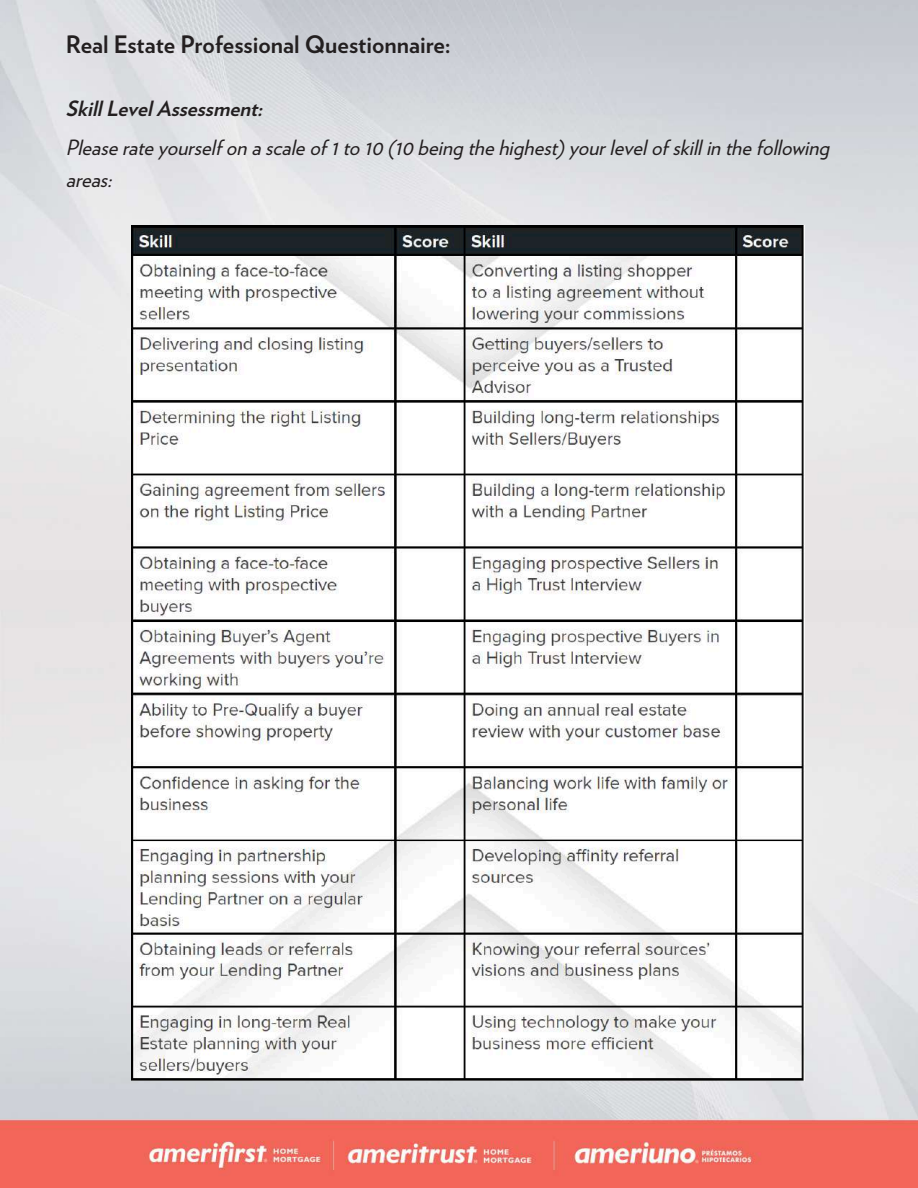
<style>
.page{position:relative;width:918px;height:1188px;background:#fff}
.page>*{position:absolute;margin:0;border:0;box-sizing:border-box;transform-origin:0 0}
.t1{font:700 24px "Verlag";color:#231f20}
.t2{font:italic 21px/31.5px "Verlag";color:#231f20}
.t3{font:italic 700 21px "Verlag";color:#231f20}
</style>
<div class="page">
<img style="left:0;top:0;width:918px;height:1187px">
<img style="left:132px;top:225px;width:673px;height:856px">
<p class="t1" style="left:66px;top:26px;width:387px">Real Estate Professional Questionnaire:</p>
<p class="t3" style="left:66px;top:92px;width:205px">SkillLevelAssessment:</p>
<p class="t2" style="left:66px;top:131px;width:771px">Pleaserateyourselfonascaleof1to10(10beingthehighest) yourlevelofskillinthefollowing areas:</p>
</div>
